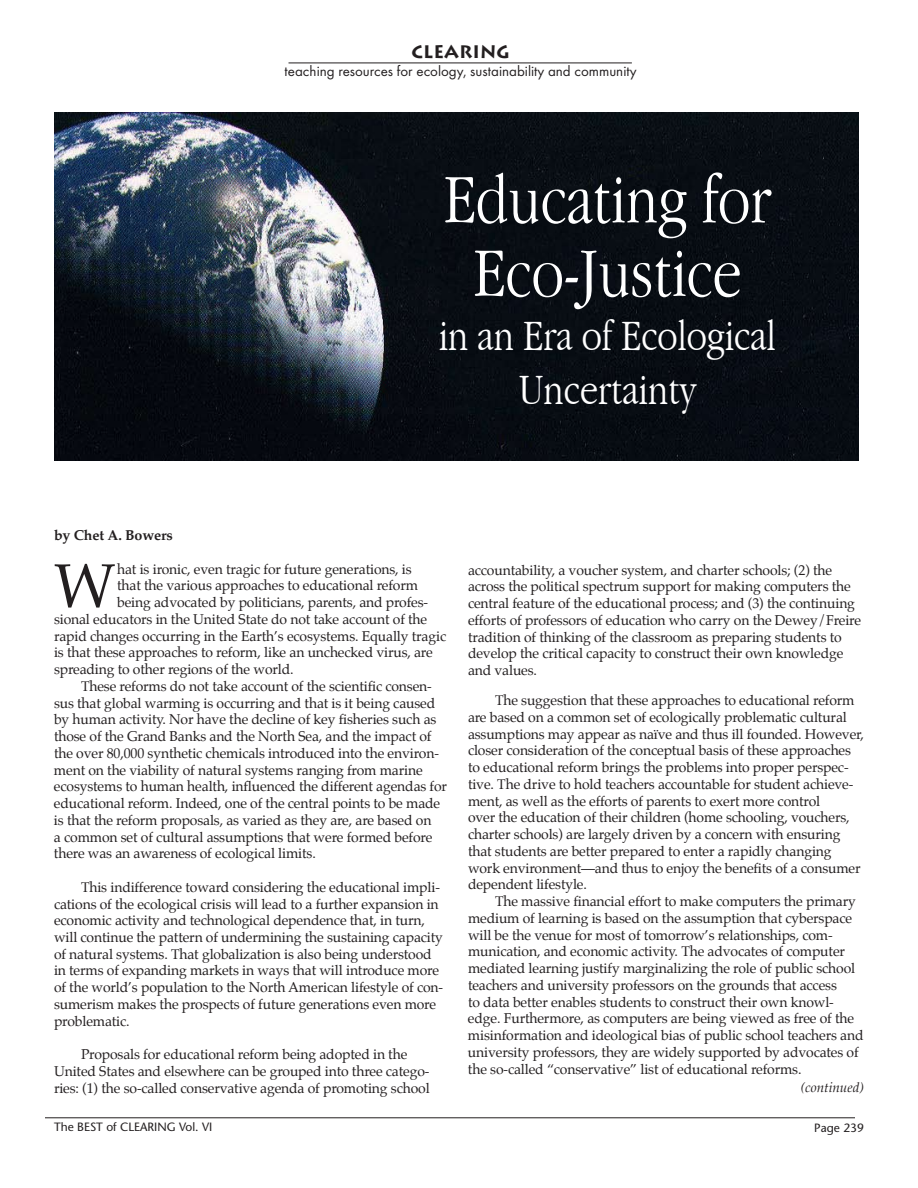
<style>
.page{position:relative;width:918px;height:1188px;background:#fff}
.page>*{position:absolute;margin:0;border:0;box-sizing:border-box;transform-origin:0 0}
.t1{font:300 condensed 72px/73.5px "Garamond";color:#fff;text-align:center}
.t2{font:61.95px "Palatino";color:#231f20}
.t3{font:300 condensed 45px/54px "Garamond";color:#fff;text-align:center}
.t4{font:700 18px "Lithos";color:#231f20}
.t5{font:15px "Futura T";color:#231f20}
.t6{font:700 14.25px "Palatino";letter-spacing:-.01em;color:#231f20}
.t7{font:13.95px/16.8px "Palatino";letter-spacing:-.01em;color:#231f20}
.t8{font:italic 13.5px "Palatino";color:#231f20}
.t9{font:12px "Stone Sans";color:#231f20}
</style>
<div class="page">
<hr style="left:289px;top:63px;width:343px;height:1px;background:#231f20">
<img style="left:54px;top:113px;width:805px;height:347px">
<hr style="left:45px;top:1117px;width:810px;height:1px;background:#231f20">
<p class="t4" style="left:412px;top:41px;width:100px">CLEARING</p>
<p class="t5" style="left:285px;top:62px;width:353px">teaching resources for ecology, sustainability and community</p>
<h1 class="t1" style="left:444px;top:163px;width:329px">Educating for<br>Eco-Justice</h1>
<h3 class="t3" style="left:439px;top:309px;width:338px">in an Era of Ecological<br>Uncertainty</h3>
<p class="t6" style="left:54px;top:523px;width:120px">by Chet A. Bowers</p>
<h2 class="t2" style="left:54px;top:535px;width:63px">W</h2>
<p class="t7" style="left:117px;top:561px;width:296px">hat is ironic, even tragic for future generations, is</p>
<p class="t7" style="left:117px;top:577px;width:302px">that the various approaches to educational reform</p>
<p class="t7" style="left:117px;top:594px;width:313px">being advocated by politicians, parents, and profes-</p>
<p class="t7" style="left:54px;top:611px;width:375px">sional educators in the United State do not take account of the</p>
<p class="t7" style="left:54px;top:627px;width:394px">rapid changes occurring in the Earth’s ecosystems. Equally tragic</p>
<p class="t7" style="left:54px;top:644px;width:380px">is that these approaches to reform, like an unchecked virus, are</p>
<p class="t7" style="left:54px;top:661px;width:241px">spreading to other regions of the world.</p>
<p class="t7" style="left:81px;top:678px;width:352px">These reforms do not take account of the scientific consen-</p>
<p class="t7" style="left:54px;top:694px;width:383px">sus that global warming is occurring and that is it being caused</p>
<p class="t7" style="left:54px;top:711px;width:384px">by human activity. Nor have the decline of key fisheries such as</p>
<p class="t7" style="left:54px;top:728px;width:379px">those of the Grand Banks and the North Sea, and the impact of</p>
<p class="t7" style="left:54px;top:745px;width:386px">the over 80,000 synthetic chemicals introduced into the environ-</p>
<p class="t7" style="left:54px;top:761px;width:370px">ment on the viability of natural systems ranging from marine</p>
<p class="t7" style="left:54px;top:778px;width:395px">ecosystems to human health, influenced the different agendas for</p>
<p class="t7" style="left:54px;top:795px;width:388px">educational reform. Indeed, one of the central points to be made</p>
<p class="t7" style="left:54px;top:812px;width:379px">is that the reform proposals, as varied as they are, are based on</p>
<p class="t7" style="left:54px;top:828px;width:380px">a common set of cultural assumptions that were formed before</p>
<p class="t7" style="left:54px;top:845px;width:263px">there was an awareness of ecological limits.</p>
<p class="t7" style="left:54px;top:879px;width:391px;text-indent:27px">This indifference toward considering the educational impli&shy;cations of the ecological crisis will lead to a further expansion in economic activity and technological dependence that, in turn, will continue the pattern of undermining the sustaining capacity of natural systems. That globalization is also being understood in terms of expanding markets in ways that will introduce more of the world’s population to the North American lifestyle of con&shy;sumerism makes the prospects of future generations even more problematic.</p>
<p class="t7" style="left:54px;top:1046px;width:377px;text-align:center">Proposals for educational reform being adopted in the<br>United States and elsewhere can be grouped into three catego&shy;ries: (1) the so-called conservative agenda of promoting school</p>
<p class="t7" style="left:468px;top:561px;width:395px">accountability, a voucher system, and charter schools; (2) the across the political spectrum support for making computers the central feature of the educational process; and (3) the continuing efforts of professors of education who carry on the Dewey/Freire tradition of thinking of the classroom as preparing students to develop the critical capacity to construct their own knowledge and values.</p>
<p class="t7" style="left:468px;top:692px;width:398px;text-indent:27px">The suggestion that these approaches to educational reform are based on a common set of ecologically problematic cultural assumptions may appear as naïve and thus ill founded. However, closer consideration of the conceptual basis of these approaches to educational reform brings the problems into proper perspec&shy;tive. The drive to hold teachers accountable for student achieve&shy;ment, as well as the efforts of parents to exert more control<br>over the education of their children (home schooling, vouchers, charter schools) are largely driven by a concern with ensuring that students are better prepared to enter a rapidly changing work environment—and thus to enjoy the benefits of a consumer dependent lifestyle.</p>
<p class="t7" style="left:468px;top:893px;width:397px;text-indent:27px">The massive financial effort to make computers the primary medium of learning is based on the assumption that cyberspace will be the venue for most of tomorrow’s relationships, com&shy;munication, and economic activity. The advocates of computer mediated learning justify marginalizing the role of public school teachers and university professors on the grounds that access<br>to data better enables students to construct their own knowl&shy;edge. Furthermore, as computers are being viewed as free of the misinformation and ideological bias of public school teachers and university professors, they are widely supported by advocates of the so-called “conservative” list of educational reforms.</p>
<p class="t8" style="left:801px;top:1076px;width:65px">(continued)</p>
<p class="t9" style="left:54px;top:1120px;width:160px">The BEST of CLEARING Vol. VI</p>
<p class="t9" style="left:814px;top:1120px;width:51px">Page 239</p>
</div>
